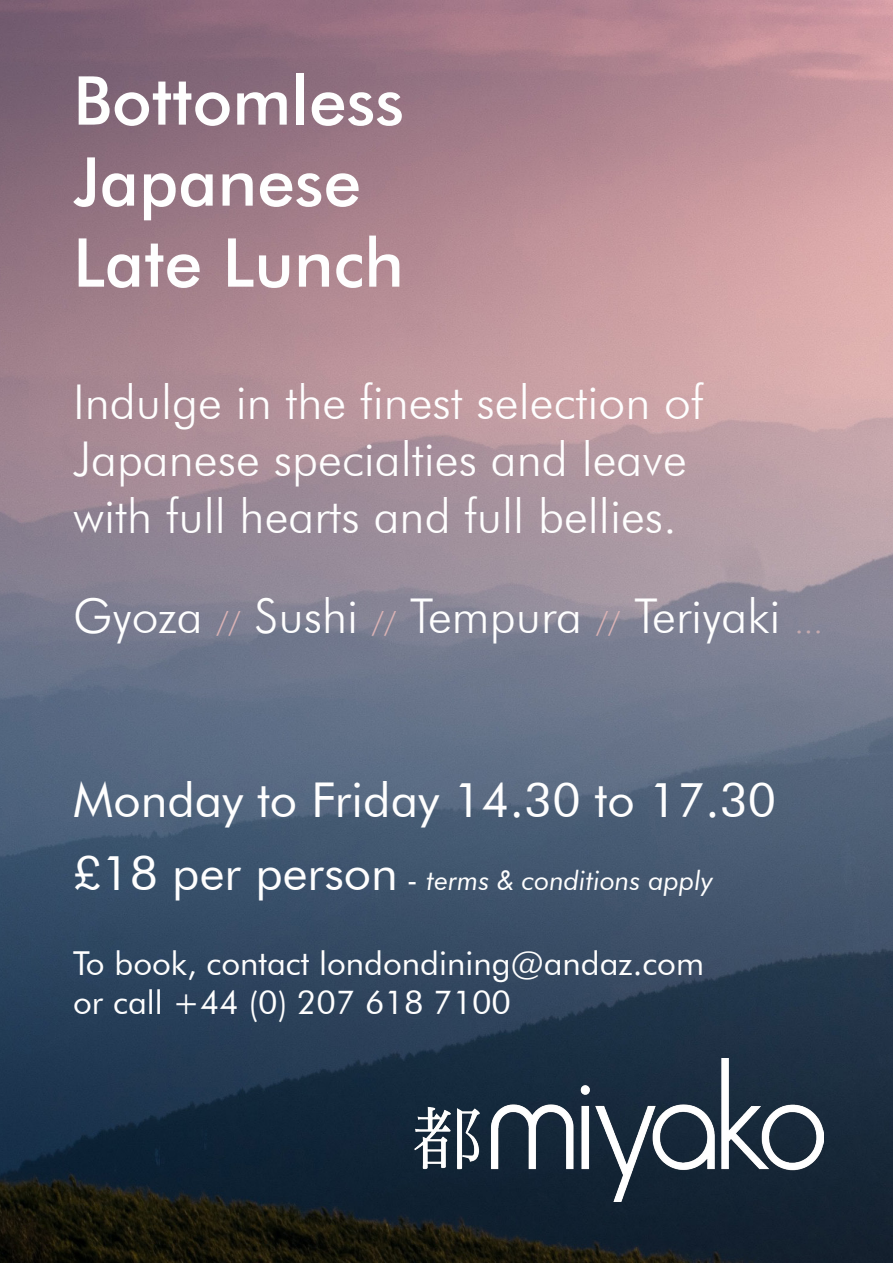
<style>
.page{position:relative;width:893px;height:1263px;background:#fff}
.page>*{position:absolute;margin:0;border:0;box-sizing:border-box;transform-origin:0 0}
.t1{font:500 67.5px/81px "Futura BT";color:#fefefe}
.t2{font:300 48px/57px "Futura BT";color:#fefefe}
.t3{font:48px "Futura BT";color:#fefefe}
.t4{font:33px/39px "Futura BT";color:#fefefe}
.t5{font:italic 27px "Futura BT";color:#fefefe}
.s1{font-size:30px;color:#dbb3b5}
.s2{font-size:33px;color:#c4a9ae}
.s3{font-style:normal;font-size:48px}
.s4{font-style:normal;font-size:30px}
</style>
<div class="page">
<img style="left:0;top:0;width:893px;height:1263px">
<img style="left:415px;top:1058px;width:408px;height:143px">
<h1 class="t1" style="left:73px;top:60px;width:332px">Bottomless<br>Japanese<br>Late Lunch</h1>
<p class="t2" style="left:73px;top:373px;width:632px">Indulge in the finest selection of<br>Japanese specialties and leave with full hearts and full bellies.</p>
<p class="t2" style="left:73px;top:587px;width:751px">Gyoza <span class="s1">//</span> Sushi <span class="s1">//</span> Tempura <span class="s1">//</span> Teriyaki <span class="s2">...</span></p>
<p class="t3" style="left:73px;top:770px;width:705px">Monday to Friday 14.30 to 17.30</p>
<p class="t5" style="left:73px;top:864px;width:642px"><span class="s3">£18 per person</span> <span class="s4">-</span> terms &amp; conditions apply</p>
<p class="t4" style="left:73px;top:943px;width:632px">To book, contact londondining@andaz.com or call +44 (0) 207 618 7100</p>
</div>
